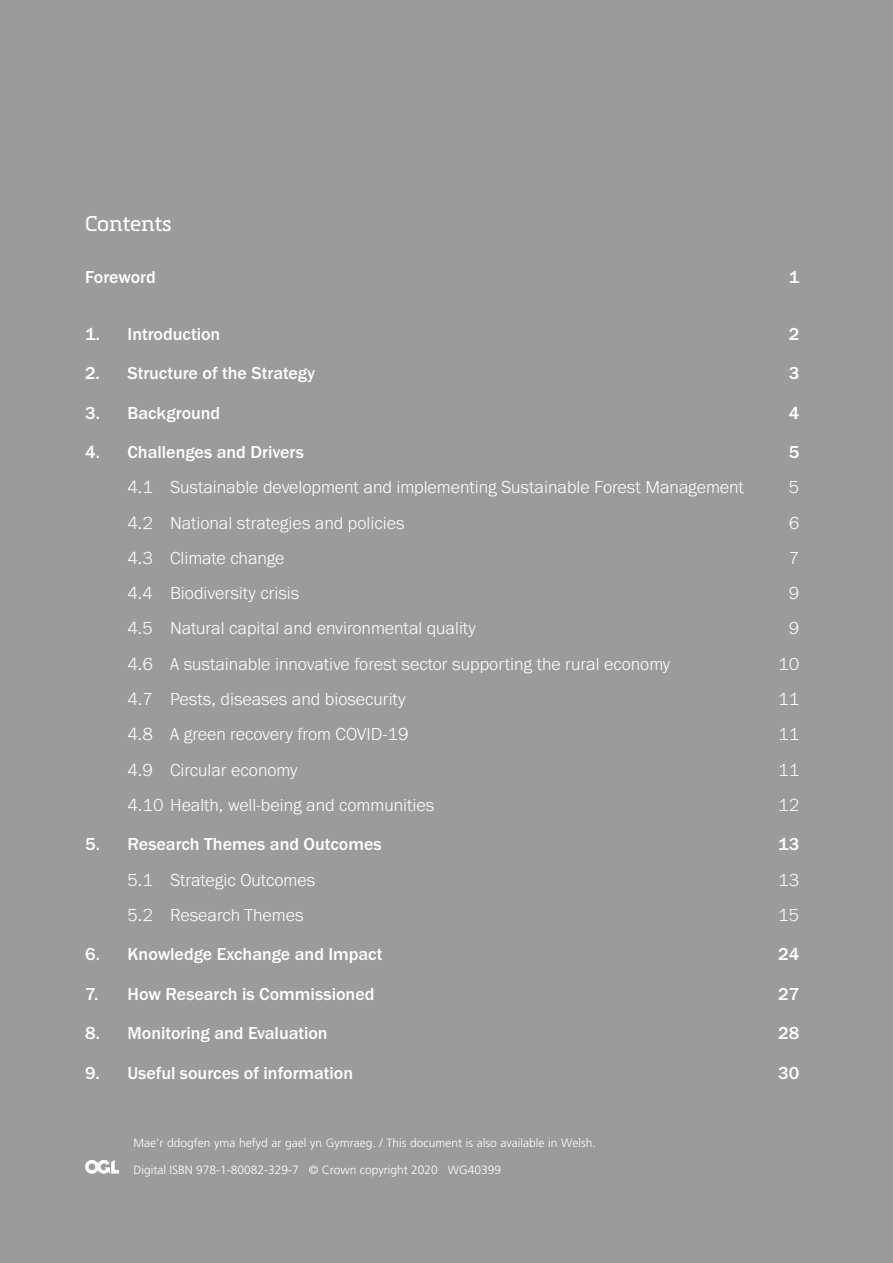
<style>
.page{position:relative;width:893px;height:1263px;background:#9c9b9b}
.page>*{position:absolute;margin:0;border:0;box-sizing:border-box;transform-origin:0 0}
.H1_Heading{font:21px "Metronic Slab Pro";color:#fff}
.Contents_Text{font:300 18px "Franklin Gothic URW";color:#fff}
.Contents_Text-2{font:500 18px "Franklin Gothic URW";color:#fff}
.Contents_Text_8mm_sp{font:300 18px "Franklin Gothic URW";color:#fff}
.Contents_Text_8mm_sp-2{font:500 18px "Franklin Gothic URW";letter-spacing:-.005em;color:#fff}
.Credit_Sentence{font:300 12px "Frutiger LT Std";color:#fff}
.Credits{font:300 12px "Frutiger LT Std";color:#fff}
</style>
<div class="page">
<svg style="left:85px;top:1160px;width:34px;height:14px"></svg>
<h1 class="H1_Heading" style="left:85px;top:208px;width:88px">Contents</h1>
<p class="Contents_Text_8mm_sp-2" style="left:85px;top:266px;width:72px">Foreword</p>
<p class="Contents_Text_8mm_sp-2" style="left:789px;top:266px;width:12px">1</p>
<p class="Contents_Text-2" style="left:85px;top:322px;width:137px">1. Introduction</p>
<p class="Contents_Text-2" style="left:789px;top:322px;width:12px">2</p>
<p class="Contents_Text-2" style="left:85px;top:362px;width:232px">2. Structure of the Strategy</p>
<p class="Contents_Text-2" style="left:789px;top:362px;width:12px">3</p>
<p class="Contents_Text-2" style="left:85px;top:401px;width:137px">3. Background</p>
<p class="Contents_Text-2" style="left:789px;top:401px;width:12px">4</p>
<p class="Contents_Text-2" style="left:85px;top:441px;width:220px">4. Challenges and Drivers</p>
<p class="Contents_Text-2" style="left:789px;top:441px;width:12px">5</p>
<p class="Contents_Text" style="left:128px;top:476px;width:618px">4.1 Sustainable development and implementing Sustainable Forest Management</p>
<p class="Contents_Text" style="left:789px;top:476px;width:12px">5</p>
<p class="Contents_Text" style="left:128px;top:511px;width:279px">4.2 National strategies and policies</p>
<p class="Contents_Text" style="left:789px;top:511px;width:12px">6</p>
<p class="Contents_Text" style="left:128px;top:547px;width:158px">4.3 Climate change</p>
<p class="Contents_Text" style="left:789px;top:547px;width:12px">7</p>
<p class="Contents_Text" style="left:128px;top:582px;width:173px">4.4 Biodiversity crisis</p>
<p class="Contents_Text" style="left:789px;top:582px;width:12px">9</p>
<p class="Contents_Text" style="left:128px;top:617px;width:350px">4.5 Natural capital and environmental quality</p>
<p class="Contents_Text" style="left:789px;top:617px;width:12px">9</p>
<p class="Contents_Text" style="left:128px;top:652px;width:544px">4.6 A sustainable innovative forest sector supporting the rural economy</p>
<p class="Contents_Text" style="left:778px;top:652px;width:23px">10</p>
<p class="Contents_Text" style="left:128px;top:688px;width:280px">4.7 Pests, diseases and biosecurity</p>
<p class="Contents_Text" style="left:778px;top:688px;width:23px">11</p>
<p class="Contents_Text" style="left:128px;top:723px;width:283px">4.8 A green recovery from COVID-19</p>
<p class="Contents_Text" style="left:778px;top:723px;width:23px">11</p>
<p class="Contents_Text" style="left:128px;top:758px;width:171px">4.9 Circular economy</p>
<p class="Contents_Text" style="left:778px;top:758px;width:23px">11</p>
<p class="Contents_Text" style="left:128px;top:793px;width:308px">4.10 Health, well-being and communities</p>
<p class="Contents_Text" style="left:778px;top:793px;width:23px">12</p>
<p class="Contents_Text-2" style="left:85px;top:833px;width:298px">5. Research Themes and Outcomes</p>
<p class="Contents_Text-2" style="left:778px;top:833px;width:23px">13</p>
<p class="Contents_Text" style="left:128px;top:868px;width:189px">5.1 Strategic Outcomes</p>
<p class="Contents_Text" style="left:778px;top:868px;width:23px">13</p>
<p class="Contents_Text_8mm_sp" style="left:128px;top:903px;width:177px">5.2 Research Themes</p>
<p class="Contents_Text_8mm_sp" style="left:778px;top:903px;width:23px">15</p>
<p class="Contents_Text-2" style="left:85px;top:943px;width:299px">6. Knowledge Exchange and Impact</p>
<p class="Contents_Text-2" style="left:778px;top:943px;width:23px">24</p>
<p class="Contents_Text-2" style="left:85px;top:983px;width:291px">7. How Research is Commissioned</p>
<p class="Contents_Text-2" style="left:778px;top:983px;width:23px">27</p>
<p class="Contents_Text-2" style="left:85px;top:1022px;width:244px">8. Monitoring and Evaluation</p>
<p class="Contents_Text-2" style="left:778px;top:1022px;width:23px">28</p>
<p class="Contents_Text-2" style="left:85px;top:1062px;width:270px">9. Useful sources of information</p>
<p class="Contents_Text-2" style="left:778px;top:1062px;width:23px">30</p>
<p class="Credit_Sentence" style="left:134px;top:1135px;width:464px">Mae’r ddogfen yma hefyd ar gael yn Gymraeg. / This document is also available in Welsh.</p>
<p class="Credits" style="left:134px;top:1163px;width:369px">Digital ISBN 978-1-80082-329-7 © Crown copyright 2020 WG40399</p>
</div>
